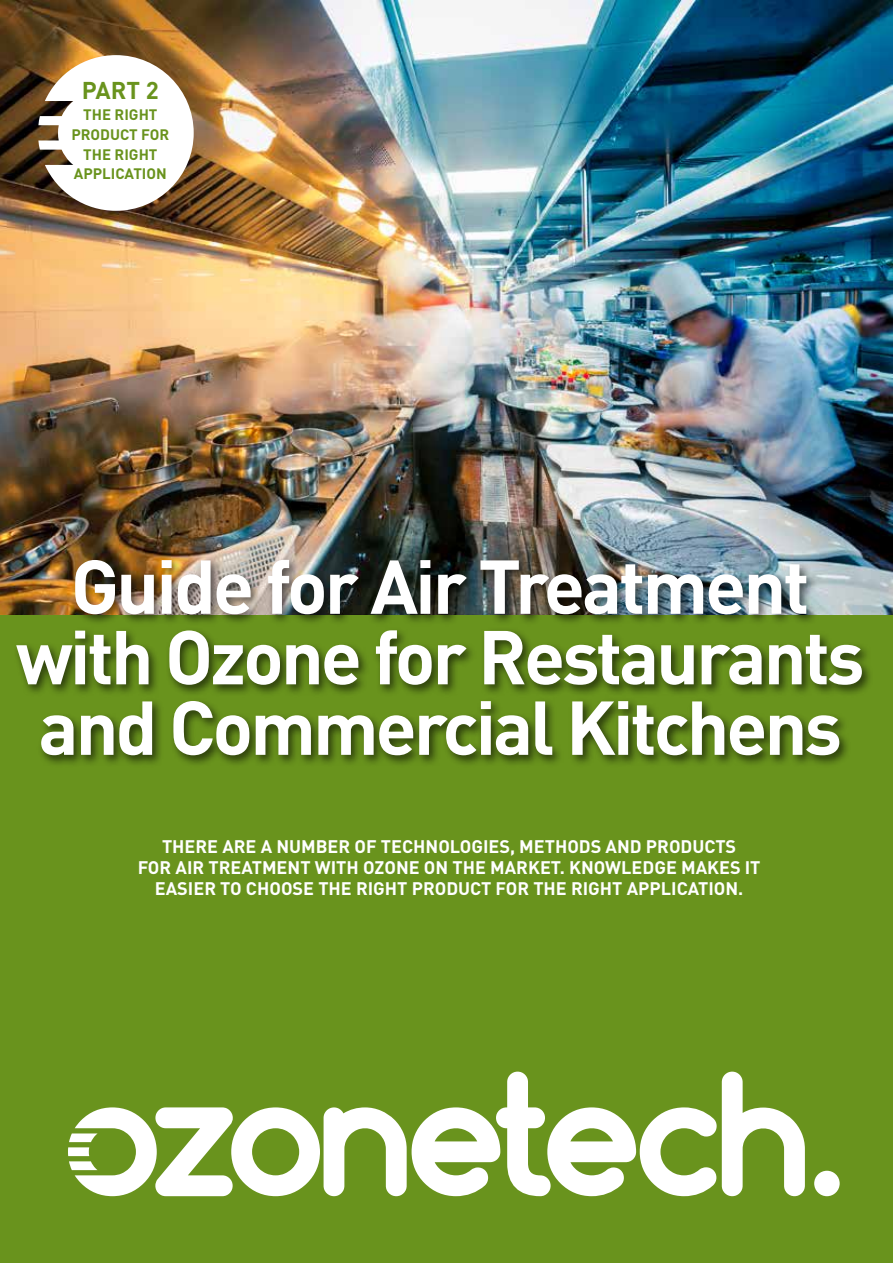
<style>
.page{position:relative;width:893px;height:1263px;background:#69931d}
.page>*{position:absolute;margin:0;border:0;box-sizing:border-box;transform-origin:0 0}
.t1{font:700 75px/70.5px "DIN";letter-spacing:-.04em;color:#fff;text-align:center}
.t2{font:700 24px "DIN";color:#69931d}
.t3{font:700 18px/21px "DIN";color:#fff;text-align:center}
.t4{font:700 15px/19.5px "DIN";color:#69931d;text-align:center}
</style>
<div class="page">
<img style="left:0;top:0;width:893px;height:614px">
<svg style="left:38px;top:55px;width:156px;height:156px"></svg>
<div style="left:13px;top:556px;width:861px;height:212px;background:#000;opacity:.6"></div>
<div style="left:814px;top:1171px;width:26px;height:25px;background:#fff;border-radius:50%"></div>
<svg style="left:68px;top:1071px;width:737px;height:125px"></svg>
<h2 class="t2" style="left:82px;top:75px;width:79px">PART 2</h2>
<p class="t4" style="left:71px;top:105px;width:99px">THE RIGHT<br>PRODUCT FOR<br>THE RIGHT<br>APPLICATION</p>
<h1 class="t1" style="left:16px;top:548px;width:850px">Guide for Air Treatment with Ozone for Restaurants and Commercial Kitchens</h1>
<p class="t3" style="left:138px;top:835px;width:624px">THERE ARE A NUMBER OF TECHNOLOGIES, METHODS AND PRODUCTS<br>FOR AIR TREATMENT WITH OZONE ON THE MARKET. KNOWLEDGE MAKES IT<br>EASIER TO CHOOSE THE RIGHT PRODUCT FOR THE RIGHT APPLICATION.</p>
</div>
